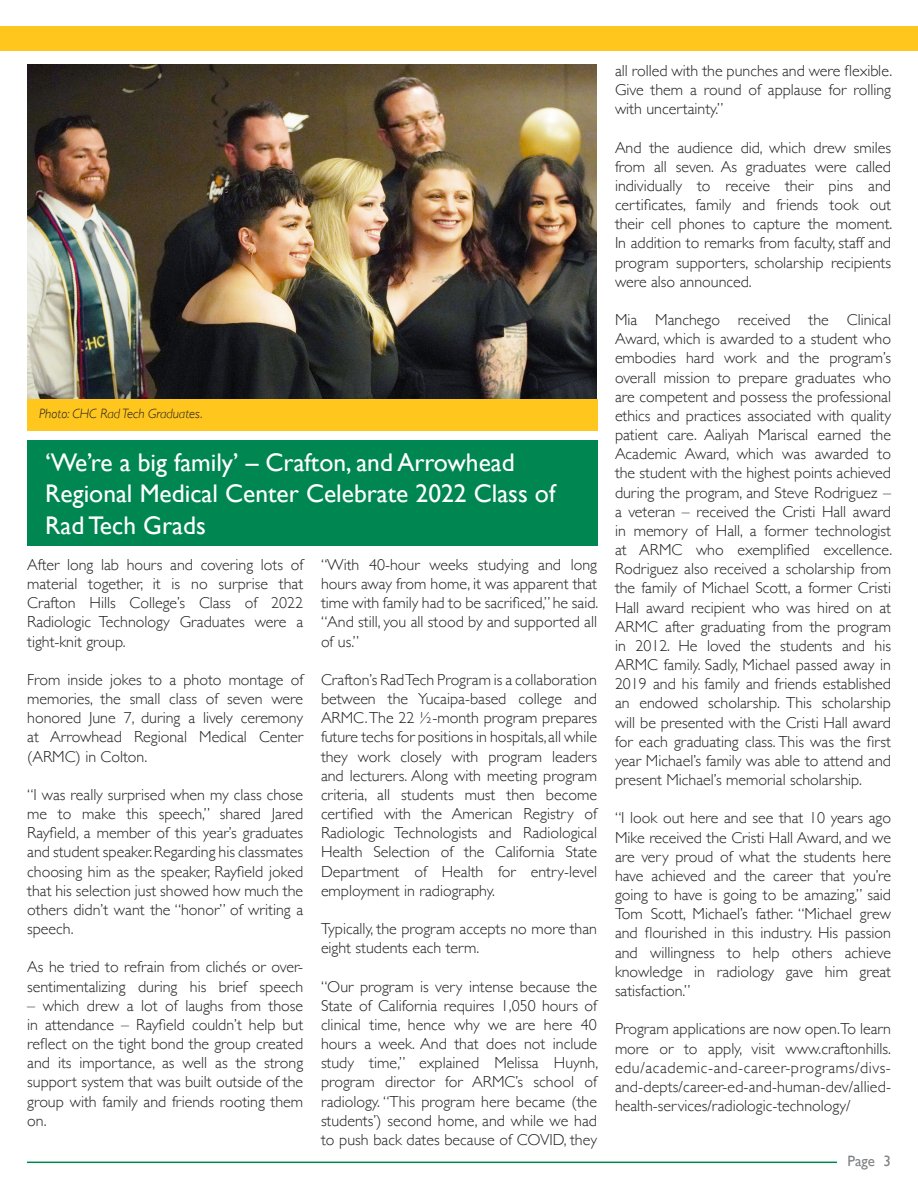
<style>
.page{position:relative;width:918px;height:1188px;background:#fff}
.page>*{position:absolute;margin:0;border:0;box-sizing:border-box;transform-origin:0 0}
.t1{font:25.5px/31.5px "Gill Sans";color:#fff}
.t2{font:300 15.9px/19.2px "Gill Sans";color:#231f20;text-align:justify}
.t3{font:15px "Gill Sans";color:#808285}
.t4{font:italic 300 13.5px "Gill Sans";color:#231f20}
</style>
<div class="page">
<img style="left:27px;top:65px;width:570px;height:334px">
<div style="left:0;top:27px;width:918px;height:24px;background:#ffc61e"></div>
<hr style="left:27px;top:1162px;width:810px;height:1px;background:#008751">
<div style="left:27px;top:440px;width:570px;height:106px;background:#008751"></div>
<div style="left:27px;top:399px;width:570px;height:31px;background:#ffc61e"></div>
<p class="t4" style="left:39px;top:405px;width:165px">Photo: CHC Rad Tech Graduates.</p>
<p class="t1" style="left:45px;top:446px;width:512px">‘We’re a big family’ – Crafton, and Arrowhead<br>Regional Medical Center Celebrate 2022 Class of<br>Rad Tech Grads</p>
<p class="t2" style="left:27px;top:554px;width:278px">After long lab hours and covering lots of material together, it is no surprise that Crafton Hills College’s Class of 2022<br>Radiologic Technology Graduates were a tight-knit group.</p>
<p class="t2" style="left:27px;top:669px;width:278px">From inside jokes to a photo montage of memories, the small class of seven were honored June 7, during a lively ceremony at Arrowhead Regional Medical Center (ARMC) in Colton.</p>
<p class="t2" style="left:27px;top:784px;width:278px">“I was really surprised when my class chose me to make this speech,” shared Jared Rayfield, a member of this year’s graduates and student speaker. Regarding his classmates choosing him as the speaker, Rayfield joked that his selection just showed how much the others didn’t want the “honor” of writing a speech.</p>
<p class="t2" style="left:27px;top:957px;width:278px">As he tried to refrain from clichés or over&shy;sentimentalizing during his brief speech</p>
<p class="t2" style="left:27px;top:995px;width:278px">– which drew a lot of laughs from those in attendance – Rayfield couldn’t help but reflect on the tight bond the group created and its importance, as well as the strong support system that was built outside of the group with family and friends rooting them on.</p>
<p class="t2" style="left:321px;top:554px;width:279px">“With 40-hour weeks studying and long hours away from home, it was apparent that time with family had to be sacrificed,” he said. “And still, you all stood by and supported all of us.”</p>
<p class="t2" style="left:321px;top:669px;width:278px">Crafton’s Rad Tech Program is a collaboration between the Yucaipa-based college and ARMC. The 22 ½-month program prepares future techs for positions in hospitals, all while they work closely with program leaders and lecturers. Along with meeting program criteria, all students must then become certified with the American Registry of Radiologic Technologists and Radiological Health Selection of the California State Department of Health for entry-level employment in radiography.</p>
<p class="t2" style="left:321px;top:919px;width:278px">Typically, the program accepts no more than eight students each term.</p>
<p class="t2" style="left:321px;top:976px;width:279px">“Our program is very intense because the State of California requires 1,050 hours of clinical time, hence why we are here 40 hours a week. And that does not include study time,” explained Melissa Huynh, program director for ARMC’s school of radiology. “This program here became (the students’) second home, and while we had to push back dates because of COVID, they</p>
<p class="t2" style="left:615px;top:60px;width:279px">all rolled with the punches and were flexible.<br>Give them a round of applause for rolling with uncertainty.”</p>
<p class="t2" style="left:615px;top:137px;width:279px">And the audience did, which drew smiles from all seven. As graduates were called individually to receive their pins and certificates, family and friends took out their cell phones to capture the moment.<br>In addition to remarks from faculty, staff and program supporters, scholarship recipients were also announced.</p>
<p class="t2" style="left:615px;top:310px;width:279px">Mia Manchego received the Clinical Award, which is awarded to a student who embodies hard work and the program’s overall mission to prepare graduates who are competent and possess the professional ethics and practices associated with quality patient care. Aaliyah Mariscal earned the Academic Award, which was awarded to the student with the highest points achieved during the program, and Steve Rodriguez – a veteran – received the Cristi Hall award in memory of Hall, a former technologist at ARMC who exemplified excellence.<br>Rodriguez also received a scholarship from the family of Michael Scott, a former Cristi Hall award recipient who was hired on at ARMC after graduating from the program in 2012. He loved the students and his ARMC family. Sadly, Michael passed away in 2019 and his family and friends established an endowed scholarship. This scholarship will be presented with the Cristi Hall award for each graduating class. This was the first year Michael’s family was able to attend and present Michael’s memorial scholarship.</p>
<p class="t2" style="left:615px;top:808px;width:278px">“I look out here and see that 10 years ago Mike received the Cristi Hall Award, and we are very proud of what the students here have achieved and the career that you’re going to have is going to be amazing,” said Tom Scott, Michael’s father. “Michael grew and flourished in this industry. His passion and willingness to help others achieve knowledge in radiology gave him great satisfaction.”</p>
<p class="t2" style="left:615px;top:1019px;width:278px">Program applications are now open.To learn more or to apply, visit www.craftonhills. edu/academic-and-career-programs/divs&shy;and-depts/career-ed-and-human-dev/allied&shy;health-services/radiologic-technology/</p>
<p class="t3" style="left:848px;top:1152px;width:45px">Page 3</p>
</div>
